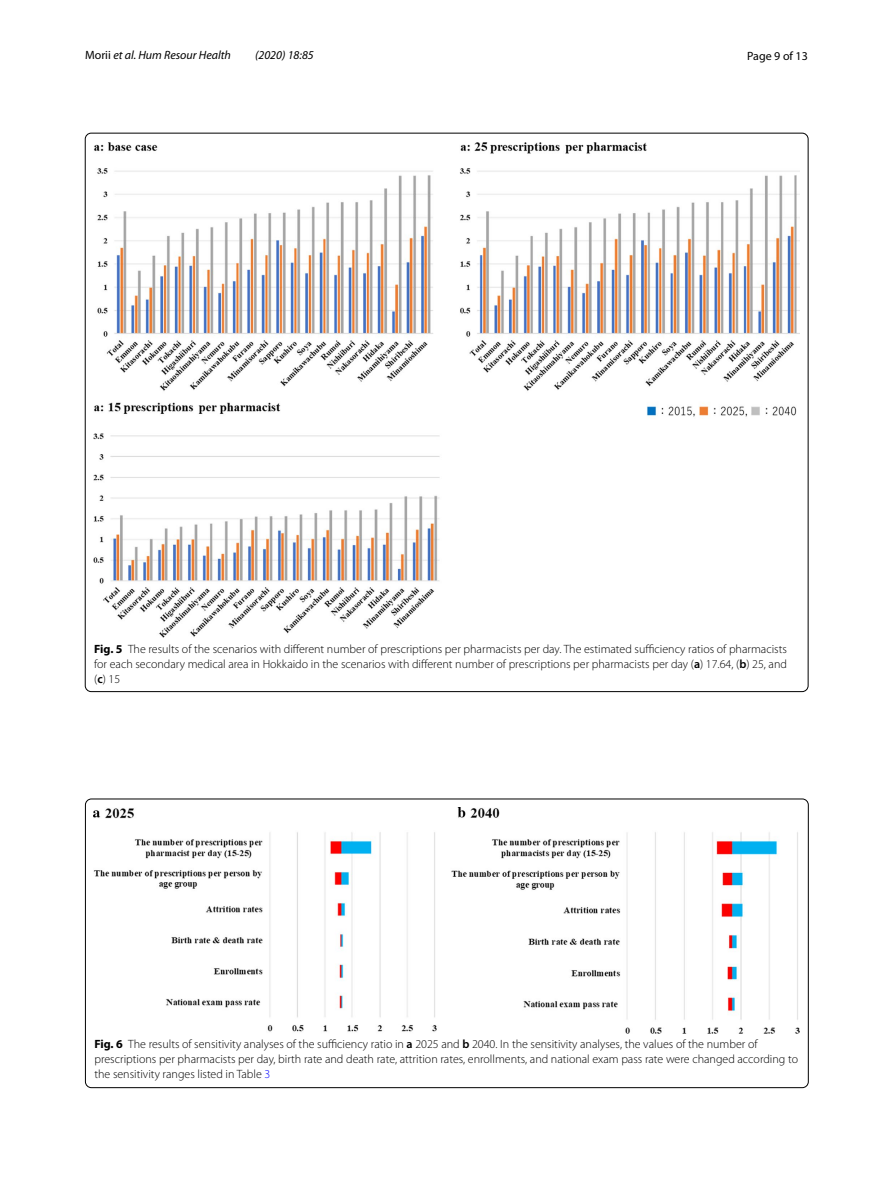
<style>
.page{position:relative;width:893px;height:1187px;background:#fff}
.page>*{position:absolute;margin:0;border:0;box-sizing:border-box;transform-origin:0 0}
.t1{font:300 12px/15px "Myriad Pro";color:#000;text-align:justify}
.t2{font:italic 12px "Myriad Pro";color:#000}
.t3{font:12px "Myriad Pro";color:#000}
.s1{font-style:normal}
.s2{font-weight:700}
.s3{font-weight:600}
.s4{color:#00f}
</style>
<div class="page">
<img style="left:94px;top:142px;width:706px;height:495px">
<img style="left:94px;top:808px;width:706px;height:225px">
<p class="t2" style="left:85px;top:48px;width:147px"><span class="s1">Morii</span> et al. Hum Resour Health</p>
<p class="t2" style="left:255px;top:48px;width:60px">(2020) 18:85</p>
<p class="t3" style="left:747px;top:48px;width:62px">Page 9 of 13</p>
<p class="t1" style="left:94px;top:641px;width:694px"><span class="s2">Fig. 5</span> The results of the scenarios with different number of prescriptions per pharmacists per day. The estimated sufficiency ratios of pharmacists for each secondary medical area in Hokkaido in the scenarios with different number of prescriptions per pharmacists per day (<span class="s3">a</span>) 17.64, (<span class="s3">b</span>) 25, and (<span class="s3">c</span>) 15</p>
<p class="t1" style="left:94px;top:1037px;width:705px;text-align:left"><span class="s2">Fig. 6</span> The results of sensitivity analyses of the sufficiency ratio in <span class="s3">a</span> 2025 and <span class="s3">b</span> 2040. In the sensitivity analyses, the values of the number of prescriptions per pharmacists per day, birth rate and death rate, attrition rates, enrollments, and national exam pass rate were changed according to the sensitivity ranges listed in Table <span class="s4">3</span></p>
</div>
